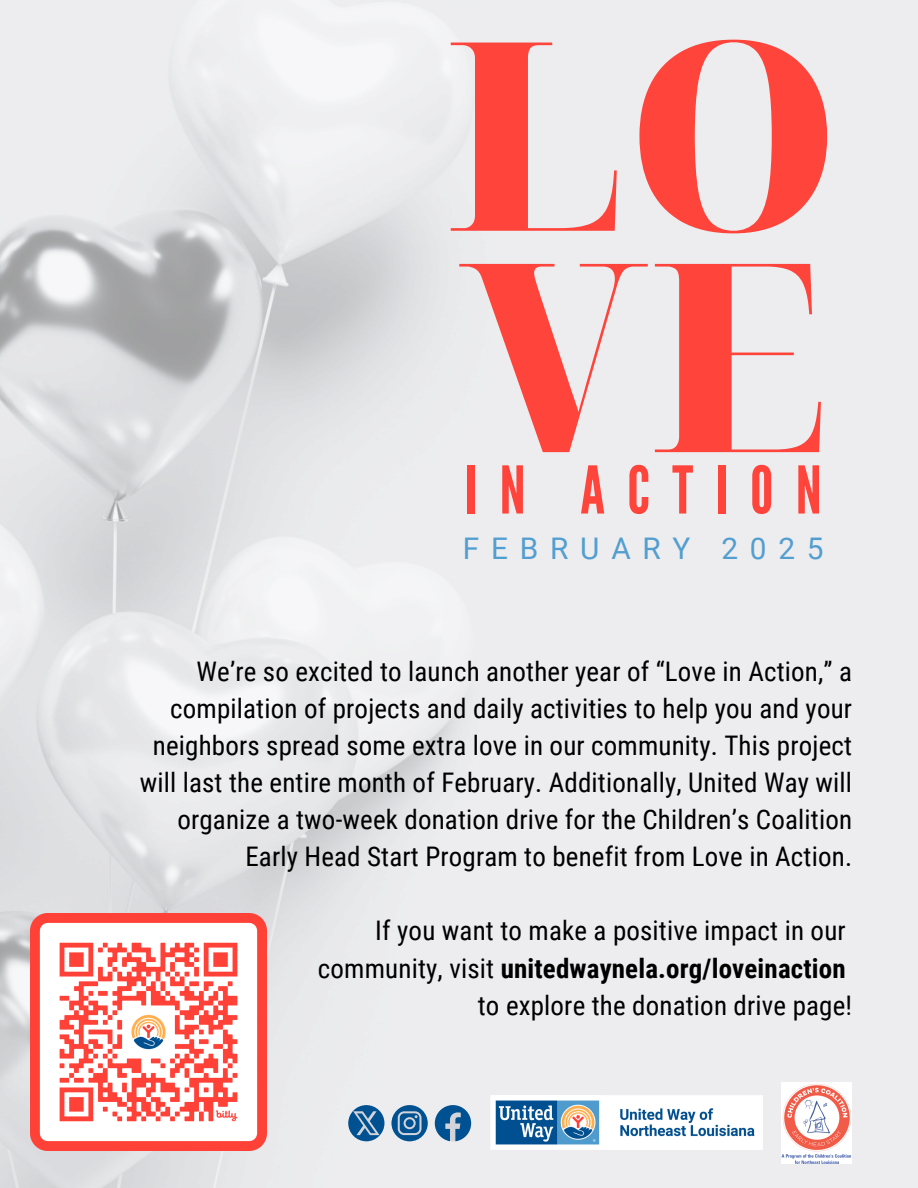
<style>
.page{position:relative;width:918px;height:1188px;background:#fff}
.page>*{position:absolute;margin:0;border:0;box-sizing:border-box;transform-origin:0 0}
.t1{font:900 263.55px/221.4px "Noto Serif Display";color:#ff443b}
.t2{font:65.55px "League Gothic";letter-spacing:.34em;color:#ff443b}
.t3{font:29.85px "Roboto";letter-spacing:.395em;color:#539ed0}
.t4{font:27px/37.2px "Roboto Condensed";letter-spacing:.005em;color:#000;text-align:right}
.t5{font:700 27px "Roboto Condensed";letter-spacing:.005em;color:#000}
.s1{font-weight:400}
</style>
<div class="page">
<img style="left:0;top:0;width:918px;height:1188px">
<img style="left:30px;top:914px;width:237px;height:236px">
<img style="left:782px;top:1083px;width:70px;height:81px">
<img style="left:490px;top:1096px;width:273px;height:54px">
<svg style="left:435px;top:1105px;width:36px;height:36px"></svg>
<div style="left:348px;top:1105px;width:36px;height:36px;background:#005191;border-radius:50%"></div>
<svg style="left:353px;top:1111px;width:27px;height:24px"></svg>
<svg style="left:392px;top:1105px;width:36px;height:36px"></svg>
<p class="t1" style="left:445px;top:18px;width:398px">LO<br>VE</p>
<p class="t2" style="left:465px;top:452px;width:358px">IN ACTION</p>
<p class="t3" style="left:463px;top:531px;width:362px">FEBRUARY 2025</p>
<h1 class="t4" style="left:140px;top:653px;width:714px">We’re so excited to launch another year of “Love in Action,” a compilation of projects and daily activities to help you and your neighbors spread some extra love in our community. This project will last the entire month of February. Additionally, United Way will organize a two-week donation drive for the Children’s Coalition Early Head Start Program to benefit from Love in Action.</h1>
<h2 class="t4" style="left:375px;top:913px;width:472px">If you want to make a positive impact in our</h2>
<h3 class="t5" style="left:318px;top:952px;width:529px"><span class="s1">community, visit</span> unitedwaynela.org/loveinaction</h3>
<p class="t4" style="left:478px;top:987px;width:376px">to explore the donation drive page!</p>
</div>
